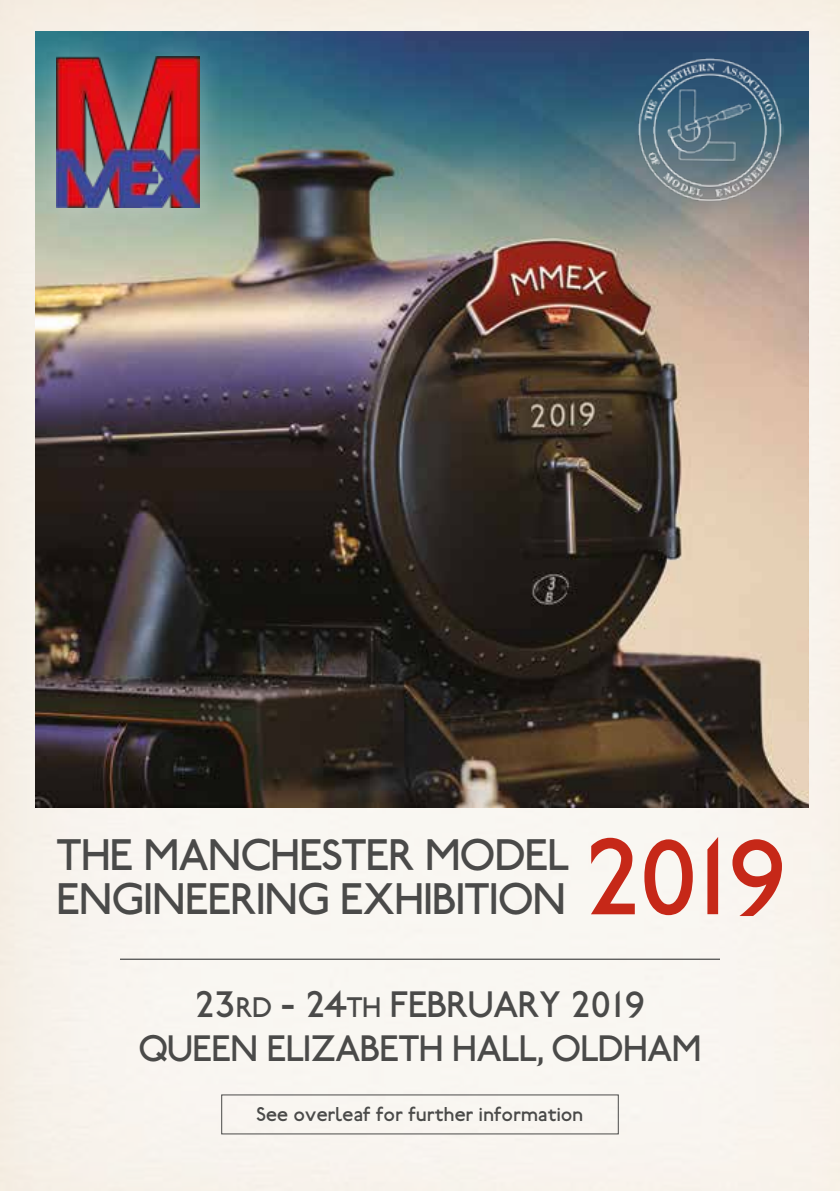
<style>
.page{position:relative;width:840px;height:1191px;background:#fff}
.page>*{position:absolute;margin:0;border:0;box-sizing:border-box;transform-origin:0 0}
.t1{font:106.8px "Railway";color:#c62818}
.t2{font:44px/44px "Railway";color:#4a4a49}
.t3{font:36.6px/44px "Railway";color:#4a4a49;text-align:center}
.t4{font:20px "Railway";letter-spacing:.02em;color:#4a4a49}
.s1{font-size:28.2px}
</style>
<div class="page">
<img style="left:0;top:0;width:839px;height:1191px">
<hr style="left:120px;top:958px;width:599px;height:2px;background:#60605f">
<img style="left:35px;top:32px;width:772px;height:775px">
<img style="left:636px;top:57px;width:146px;height:145px">
<div style="left:29px;top:30px;width:198px;height:205px;background:#fff;opacity:.3"></div>
<img style="left:57px;top:57px;width:142px;height:150px">
<p class="t2" style="left:57px;top:834px;width:513px">THE MANCHESTER MODEL<br>ENGINEERING EXHIBITION</p>
<h1 class="t1" style="left:579px;top:812px;width:212px">2019</h1>
<p class="t3" style="left:139px;top:983px;width:563px">23<span class="s1">RD</span> - 24<span class="s1">TH</span> FEBRUARY 2019<br>QUEEN ELIZABETH HALL, OLDHAM</p>
<p class="t4" style="left:257px;top:1102px;width:327px">See overleaf for further information</p>
</div>
